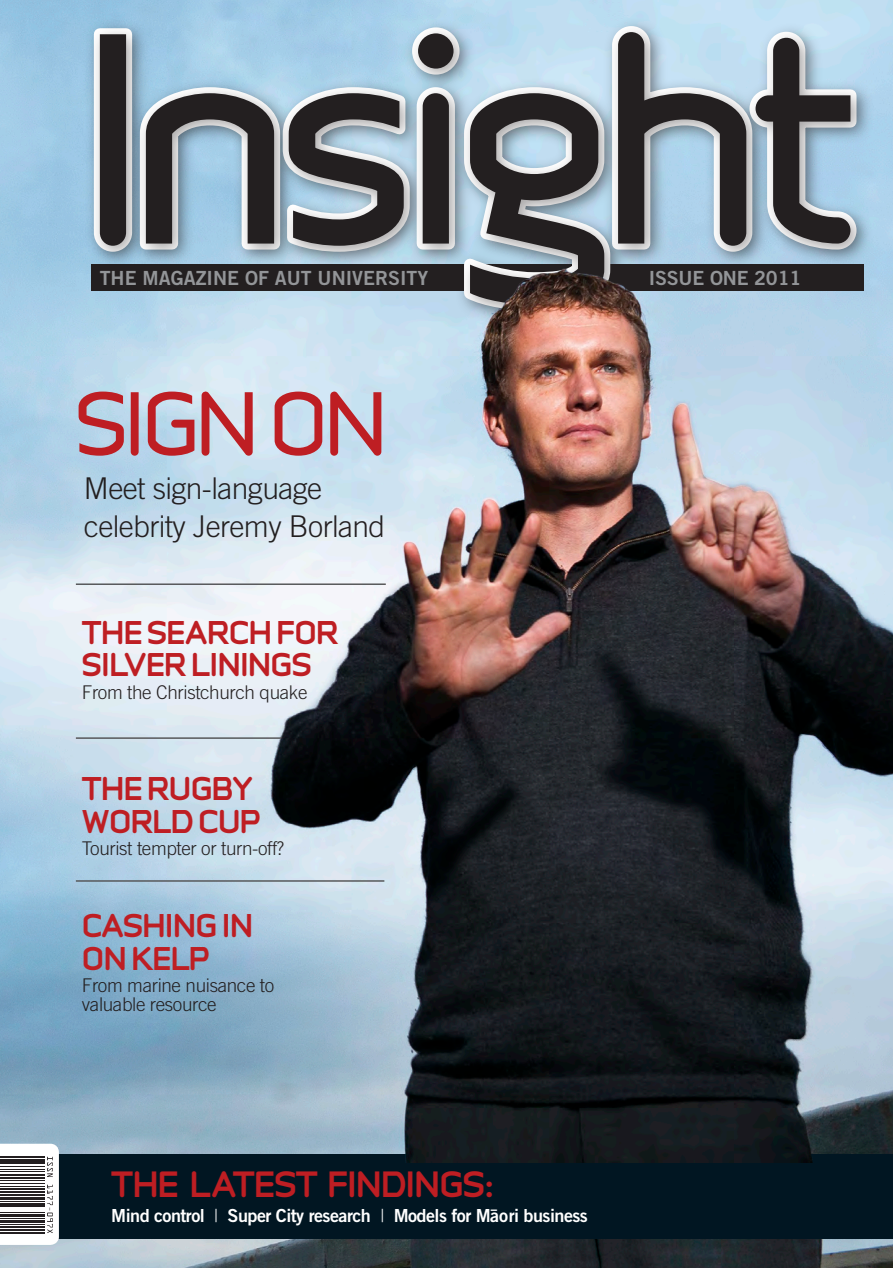
<style>
.page{position:relative;width:893px;height:1268px;background:#fff}
.page>*{position:absolute;margin:0;border:0;box-sizing:border-box;transform-origin:0 0}
.t1{font:270.45px "Infinity T Bold";color:#231f20}
.t2{font:81.15px "Infinity T Bold";color:#be1e23}
.t3{font:700 33px "Infinity T Extra";letter-spacing:-.02em;color:#be1e23}
.t4{font:300 30px/37.5px "Trade Gothic";letter-spacing:-.02em;color:#231f20}
.t5{font:700 29.7px/32.4px "Infinity T Extra";letter-spacing:-.02em;color:#be1e23}
.t6{font:19.5px "Trade Gothic Bold Two";color:#939598}
.t7{font:300 18.9px/18.9px "Trade Gothic";letter-spacing:-.02em;color:#231f20}
.t8{font:18px "Trade Gothic Bold Two";letter-spacing:-.03em;color:#fff}
.s1{font-family:"Trade Gothic";font-weight:300}
</style>
<div class="page">
<img style="left:0;top:0;width:892px;height:1268px">
<div style="left:28px;top:1154px;width:864px;height:84px;background:#011622"></div>
<svg style="left:0;top:1163px;width:59px;height:82px"></svg>
<img style="left:0;top:2px;width:892px;height:1161px">
<hr style="left:76px;top:583px;width:310px;height:2px;background:#57585a">
<hr style="left:76px;top:880px;width:308px;height:2px;background:#57585a">
<svg style="left:889px;top:0;width:4px;height:3px"></svg>
<svg style="left:889px;top:1264px;width:4px;height:4px"></svg>
<h1 class="t1" style="left:77px;top:-59px;width:785px">Insight</h1>
<p class="t6" style="left:100px;top:266px;width:330px">the magazine of aut university</p>
<p class="t6" style="left:648px;top:266px;width:154px">issue one 2011</p>
<h2 class="t2" style="left:75px;top:364px;width:313px">Sign On</h2>
<h3 class="t4" style="left:84px;top:469px;width:303px">Meet sign-language celebrity Jeremy Borland</h3>
<h3 class="t5" style="left:82px;top:615px;width:258px">THE SEARCH FOR<br>SILVER LININGS</h3>
<p class="t7" style="left:82px;top:683px;width:227px">From the Christchurch quake</p>
<h3 class="t5" style="left:82px;top:771px;width:180px">THE RUGBY<br>WORLD CUP</h3>
<p class="t7" style="left:82px;top:839px;width:204px">Tourist tempter or turn-off?</p>
<h3 class="t5" style="left:82px;top:908px;width:173px">CASHING IN<br>ON KELP</h3>
<p class="t7" style="left:82px;top:976px;width:194px">From marine nuisance to valuable resource</p>
<h3 class="t3" style="left:111px;top:1160px;width:384px">THE LATEST FINDINGS:</h3>
<p class="t8" style="left:111px;top:1205px;width:478px">M ind control <span class="s1">|</span> Super City research <span class="s1">|</span> Models for M¯aori business</p>
</div>
